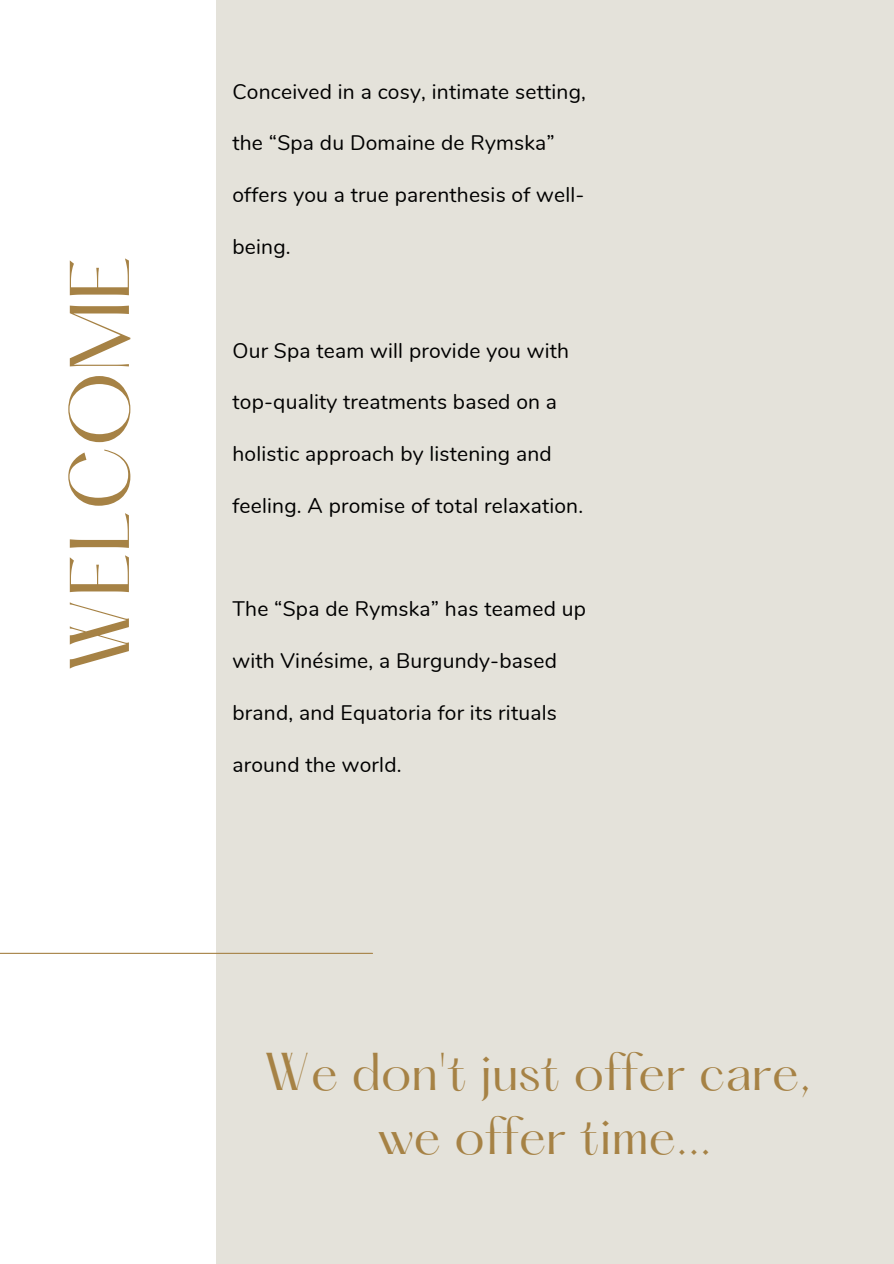
<style>
.page{position:relative;width:894px;height:1264px;background:#fff}
.page>*{position:absolute;margin:0;border:0;box-sizing:border-box;transform-origin:0 0}
.t1{font:73.8px "Hatton";color:#a68245}
.t2{font:46.5px/64.2px "Hatton";color:#a68245;text-align:center}
.t3{font:21px "Nunito";letter-spacing:.01em;color:#000}
</style>
<div class="page">
<div style="left:0;top:0;width:893px;height:1263px;background:#e4e2da"></div>
<div style="left:0;top:0;width:216px;height:1263px;background:#fff"></div>
<hr style="left:0;top:952px;width:372px;height:1px;background:#a68245">
<p class="t1" style="left:65px;top:672px;width:417px;rotate:-90deg">WELCOME</p>
<h1 class="t3" style="left:232px;top:77px;width:355px">Conceived in a cosy, intimate setting,</h1>
<h1 class="t3" style="left:232px;top:129px;width:324px">the “Spa du Domaine de Rymska”</h1>
<h1 class="t3" style="left:232px;top:181px;width:353px">offers you a true parenthesis of well-</h1>
<h1 class="t3" style="left:232px;top:233px;width:60px">being.</h1>
<p class="t3" style="left:232px;top:336px;width:338px">Our Spa team will provide you with</p>
<p class="t3" style="left:232px;top:388px;width:326px">top-quality treatments based on a</p>
<p class="t3" style="left:232px;top:440px;width:321px">holistic approach by listening and</p>
<p class="t3" style="left:232px;top:491px;width:352px">feeling. A promise of total relaxation.</p>
<p class="t3" style="left:232px;top:595px;width:355px">The “Spa de Rymska” has teamed up</p>
<p class="t3" style="left:232px;top:647px;width:326px">with Vinésime, a Burgundy-based</p>
<p class="t3" style="left:232px;top:698px;width:326px">brand, and Equatoria for its rituals</p>
<p class="t3" style="left:232px;top:750px;width:171px">around the world.</p>
<p class="t2" style="left:264px;top:1044px;width:548px">We don't just offer care, we offer time...</p>
</div>
